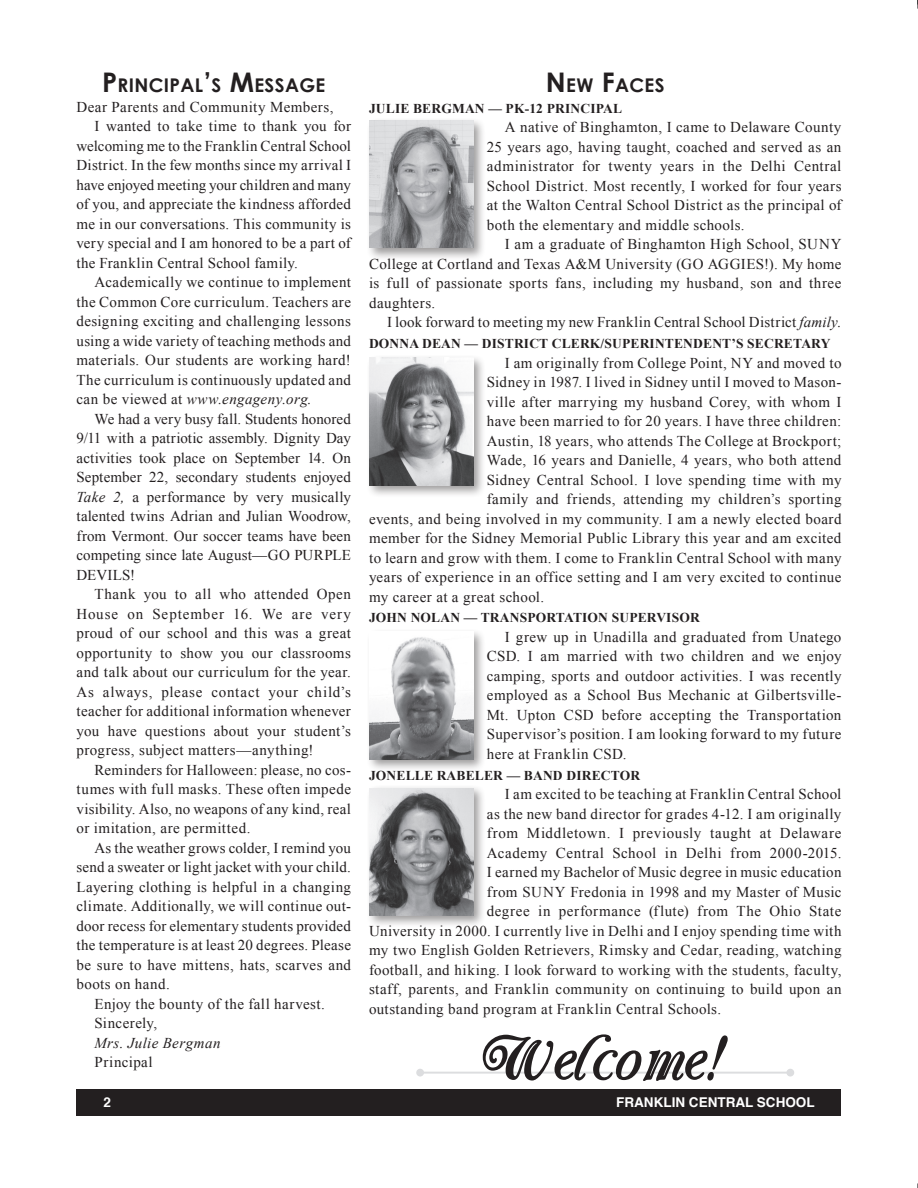
<style>
.page{position:relative;width:918px;height:1188px;background:#fff}
.page>*{position:absolute;margin:0;border:0;box-sizing:border-box;transform-origin:0 0}
.t1{font:700 18.9px "Century Gothic";letter-spacing:.02em;color:#231f20}
.t2{font:15px/19.5px "Times New Roman";letter-spacing:.025em;color:#231f20;text-align:justify}
.t3{font:15px "Times New Roman";letter-spacing:.005em;color:#231f20}
.t4{font:italic 15px "Times New Roman";letter-spacing:.025em;color:#231f20}
.t5{font:15px "Times New Roman";letter-spacing:.05em;color:#231f20}
.t6{font:15px "Times New Roman";letter-spacing:.06em;color:#231f20}
.t7{font:700 13.5px "Times New Roman";letter-spacing:.015em;color:#231f20}
.t8{font:700 13.5px "Helvetica";color:#fff}
.s1{font-size:27px}
.s2{font-style:normal}
.s3{font-style:italic}
</style>
<div class="page">
<div style="left:76px;top:1090px;width:766px;height:26px;background:#231f20"></div>
<hr style="left:420px;top:1072px;width:370px;height:2px;background:#dcdddf">
<div style="left:416px;top:1069px;width:8px;height:8px;background:#dcdddf;border-radius:50%"></div>
<div style="left:786px;top:1069px;width:8px;height:8px;background:#dcdddf;border-radius:50%"></div>
<div style="left:366px;top:117px;width:120px;height:144px;background:#231f20;opacity:.45"></div>
<img style="left:370px;top:121px;width:103px;height:127px">
<div style="left:366px;top:354px;width:120px;height:144px;background:#231f20;opacity:.45"></div>
<img style="left:370px;top:358px;width:103px;height:127px">
<div style="left:366px;top:628px;width:120px;height:144px;background:#231f20;opacity:.45"></div>
<img style="left:370px;top:632px;width:103px;height:127px">
<div style="left:366px;top:784px;width:120px;height:145px;background:#231f20;opacity:.45"></div>
<img style="left:370px;top:788px;width:103px;height:128px">
<svg style="left:483px;top:1034px;width:245px;height:47px"></svg>
<p class="t1" style="left:102px;top:74px;width:225px"><span class="s1">P</span> RINCIPAL<span class="s1">’</span>S <span class="s1">M</span>ESSAGE</p>
<p class="t2" style="left:76px;top:97px;width:259px">Dear Parents and Community Members,</p>
<p class="t2" style="left:94px;top:116px;width:258px">I wanted to take time to thank you for</p>
<p class="t2" style="left:76px;top:136px;width:276px">welcoming me to the Franklin Central School</p>
<p class="t2" style="left:76px;top:155px;width:276px">District. In the few months since my arrival I</p>
<p class="t3" style="left:76px;top:175px;width:276px">have enjoyed meeting your children and many</p>
<p class="t2" style="left:76px;top:194px;width:276px">of you, and appreciate the kindness afforded</p>
<p class="t2" style="left:76px;top:214px;width:276px">me in our conversations. This community is</p>
<p class="t2" style="left:76px;top:233px;width:276px">very special and I am honored to be a part of</p>
<p class="t2" style="left:76px;top:253px;width:223px">the Franklin Central School family.</p>
<p class="t2" style="left:94px;top:272px;width:258px">Academically we continue to implement</p>
<p class="t2" style="left:76px;top:292px;width:276px">the Common Core curriculum. Teachers are</p>
<p class="t2" style="left:76px;top:311px;width:276px">designing exciting and challenging lessons</p>
<p class="t2" style="left:76px;top:331px;width:276px">using a wide variety of teaching methods and</p>
<p class="t2" style="left:76px;top:350px;width:276px">materials. Our students are working hard!</p>
<p class="t2" style="left:76px;top:370px;width:276px">The curriculum is continuously updated and</p>
<p class="t4" style="left:76px;top:391px;width:237px"><span class="s2">can be viewed at</span> www.engageny.org.</p>
<p class="t3" style="left:95px;top:409px;width:258px">We had a very busy fall. Students honored</p>
<p class="t3" style="left:77px;top:428px;width:276px">9/11 with a patriotic assembly. Dignity Day</p>
<p class="t2" style="left:77px;top:448px;width:276px">activities took place on September 14. On</p>
<p class="t2" style="left:77px;top:467px;width:276px">September 22, secondary students enjoyed</p>
<p class="t2" style="left:77px;top:487px;width:276px"><span class="s3">Take 2,</span> a performance by very musically</p>
<p class="t2" style="left:77px;top:506px;width:276px">talented twins Adrian and Julian Woodrow,</p>
<p class="t2" style="left:77px;top:526px;width:276px">from Vermont. Our soccer teams have been</p>
<p class="t3" style="left:77px;top:545px;width:276px">competing since late August—GO PURPLE</p>
<p class="t2" style="left:77px;top:565px;width:60px">DEVILS!</p>
<p class="t2" style="left:95px;top:584px;width:258px">Thank you to all who attended Open</p>
<p class="t6" style="left:77px;top:604px;width:276px">House on September 16. We are very</p>
<p class="t2" style="left:77px;top:623px;width:276px">proud of our school and this was a great</p>
<p class="t2" style="left:77px;top:643px;width:276px">opportunity to show you our classrooms</p>
<p class="t2" style="left:77px;top:662px;width:276px">and talk about our curriculum for the year.</p>
<p class="t5" style="left:77px;top:682px;width:276px">As always, please contact your child’s</p>
<p class="t2" style="left:77px;top:701px;width:276px">teacher for additional information whenever</p>
<p class="t2" style="left:77px;top:721px;width:276px">you have questions about your student’s</p>
<p class="t2" style="left:77px;top:740px;width:238px">progress, subject matters—anything!</p>
<p class="t2" style="left:95px;top:760px;width:258px">Reminders for Halloween: please, no cos-</p>
<p class="t2" style="left:77px;top:779px;width:276px">tumes with full masks. These often impede</p>
<p class="t2" style="left:77px;top:799px;width:276px">visibility. Also, no weapons of any kind, real</p>
<p class="t2" style="left:77px;top:818px;width:175px">or imitation, are permitted.</p>
<p class="t2" style="left:95px;top:838px;width:258px">As the weather grows colder, I remind you</p>
<p class="t2" style="left:77px;top:857px;width:276px">send a sweater or light jacket with your child.</p>
<p class="t2" style="left:77px;top:877px;width:276px">Layering clothing is helpful in a changing</p>
<p class="t2" style="left:77px;top:896px;width:276px">climate. Additionally, we will continue out-</p>
<p class="t2" style="left:77px;top:916px;width:276px">door recess for elementary students provided</p>
<p class="t2" style="left:77px;top:935px;width:276px">the temperature is at least 20 degrees. Please</p>
<p class="t2" style="left:77px;top:955px;width:276px">be sure to have mittens, hats, scarves and</p>
<p class="t2" style="left:77px;top:974px;width:95px">boots on hand.</p>
<p class="t2" style="left:95px;top:994px;width:232px">Enjoy the bounty of the fall harvest.</p>
<p class="t2" style="left:95px;top:1013px;width:64px">Sincerely,</p>
<p class="t4" style="left:95px;top:1034px;width:128px">Mrs. Julie Bergman</p>
<p class="t2" style="left:95px;top:1052px;width:60px">Principal</p>
<p class="t1" style="left:546px;top:74px;width:119px"><span class="s1">N</span>EW <span class="s1">F</span>ACES</p>
<p class="t7" style="left:369px;top:99px;width:255px">JULIE BERGMAN — PK-12 PRINCIPAL</p>
<p class="t2" style="left:487px;top:117px;width:356px;text-indent:18px">A native of Binghamton, I came to Delaware County 25 years ago, having taught, coached and served as an administrator for twenty years in the Delhi Central School District. Most recently, I worked for four years at the Walton Central School District as the principal of both the elementary and middle schools.</p>
<p class="t2" style="left:369px;top:234px;width:474px;text-indent:136px">I am a graduate of Binghamton High School, SUNY College at Cortland and Texas A&amp;M University (GO AGGIES!). My home is full of passionate sports fans, including my husband, son and three daughters.</p>
<p class="t2" style="left:387px;top:312px;width:456px">I look forward to meeting my new Franklin Central School District <span class="s3">family.</span></p>
<p class="t7" style="left:369px;top:334px;width:463px">DONNA DEAN — DISTRICT CLERK/SUPERINTENDENT’S SECRETARY</p>
<p class="t2" style="left:505px;top:353px;width:338px">I am originally from College Point, NY and moved to</p>
<p class="t2" style="left:487px;top:372px;width:356px">Sidney in 1987. I lived in Sidney until I moved to Mason-</p>
<p class="t2" style="left:487px;top:392px;width:356px">ville after marrying my husband Corey, with whom I</p>
<p class="t2" style="left:487px;top:411px;width:356px">have been married to for 20 years. I have three children:</p>
<p class="t2" style="left:487px;top:431px;width:356px">Austin, 18 years, who attends The College at Brockport;</p>
<p class="t2" style="left:487px;top:450px;width:356px">Wade, 16 years and Danielle, 4 years, who both attend</p>
<p class="t2" style="left:487px;top:470px;width:356px">Sidney Central School. I love spending time with my</p>
<p class="t2" style="left:487px;top:489px;width:356px">family and friends, attending my children’s sporting</p>
<p class="t2" style="left:369px;top:509px;width:474px">events, and being involved in my community. I am a newly elected board</p>
<p class="t2" style="left:369px;top:528px;width:474px">member for the Sidney Memorial Public Library this year and am excited</p>
<p class="t2" style="left:369px;top:548px;width:474px">to learn and grow with them. I come to Franklin Central School with many</p>
<p class="t2" style="left:369px;top:567px;width:474px">years of experience in an office setting and I am very excited to continue</p>
<p class="t2" style="left:369px;top:587px;width:177px">my career at a great school.</p>
<p class="t7" style="left:369px;top:608px;width:332px">JOHN NOLAN — TRANSPORTATION SUPERVISOR</p>
<p class="t2" style="left:487px;top:627px;width:356px;text-indent:18px">I grew up in Unadilla and graduated from Unatego CSD. I am married with two children and we enjoy camping, sports and outdoor activities. I was recently employed as a School Bus Mechanic at Gilbertsville-Mt. Upton CSD before accepting the Transportation Supervisor’s position. I am looking forward to my future here at Franklin CSD.</p>
<p class="t7" style="left:369px;top:766px;width:273px">JONELLE RABELER — BAND DIRECTOR</p>
<p class="t2" style="left:505px;top:784px;width:338px">I am excited to be teaching at Franklin Central School</p>
<p class="t2" style="left:487px;top:804px;width:356px">as the new band director for grades 4-12. I am originally</p>
<p class="t2" style="left:487px;top:823px;width:356px">from Middletown. I previously taught at Delaware</p>
<p class="t2" style="left:487px;top:843px;width:356px">Academy Central School in Delhi from 2000-2015.</p>
<p class="t2" style="left:487px;top:862px;width:356px">I earned my Bachelor of Music degree in music education</p>
<p class="t2" style="left:487px;top:882px;width:356px">from SUNY Fredonia in 1998 and my Master of Music</p>
<p class="t2" style="left:487px;top:901px;width:356px">degree in performance (flute) from The Ohio State</p>
<p class="t2" style="left:369px;top:921px;width:474px">University in 2000. I currently live in Delhi and I enjoy spending time with</p>
<p class="t2" style="left:369px;top:940px;width:474px">my two English Golden Retrievers, Rimsky and Cedar, reading, watching</p>
<p class="t2" style="left:369px;top:960px;width:474px">football, and hiking. I look forward to working with the students, faculty,</p>
<p class="t2" style="left:369px;top:979px;width:474px">staff, parents, and Franklin community on continuing to build upon an</p>
<p class="t2" style="left:369px;top:999px;width:354px">outstanding band program at Franklin Central Schools.</p>
<p class="t8" style="left:104px;top:1091px;width:9px">2</p>
<p class="t8" style="left:616px;top:1091px;width:200px">FRANKLIN CENTRAL SCHOOL</p>
</div>
